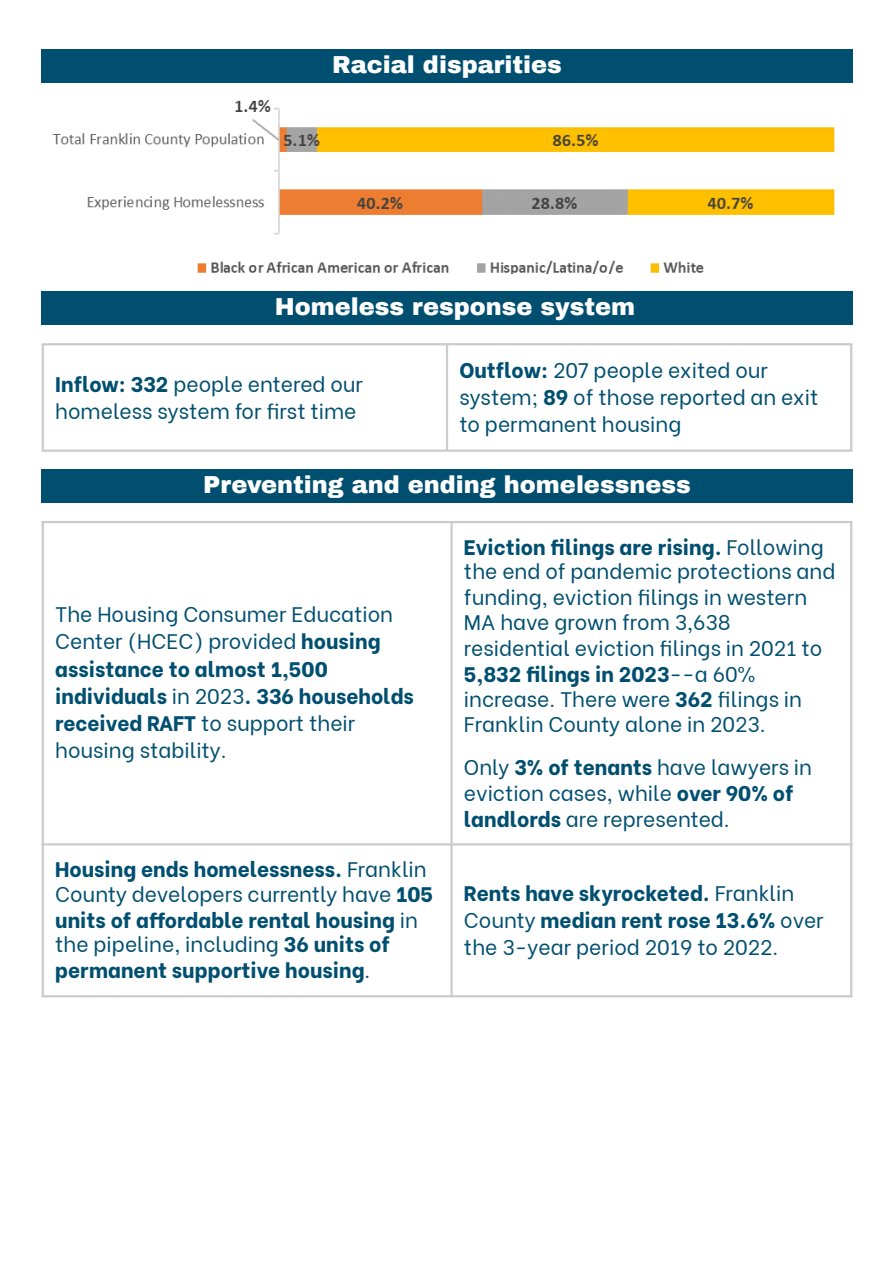
<style>
.page{position:relative;width:894px;height:1263px;background:#fff}
.page>*{position:absolute;margin:0;border:0;box-sizing:border-box;transform-origin:0 0}
.t1{font:900 24px "Archivo";color:#fff}
.t2{font:21px/25.3px "Be Vietnam";color:#014f70}
.t3{font:800 21px/25.3px "Be Vietnam";color:#014f70}
.s1{font-weight:800}
.s2{font-weight:400}
</style>
<div class="page">
<div style="left:42px;top:50px;width:810px;height:33px;background:#014f70"></div>
<img style="left:52px;top:100px;width:783px;height:173px">
<div style="left:42px;top:291px;width:810px;height:34px;background:#014f70"></div>
<hr style="left:42px;top:345px;width:2px;height:105px;background:#ccc">
<hr style="left:446px;top:345px;width:2px;height:105px;background:#ccc">
<hr style="left:849px;top:345px;width:3px;height:105px;background:#ccc">
<hr style="left:42px;top:343px;width:810px;height:2px;background:#ccc">
<hr style="left:42px;top:450px;width:810px;height:2px;background:#ccc">
<div style="left:42px;top:469px;width:810px;height:33px;background:#014f70"></div>
<hr style="left:42px;top:523px;width:2px;height:472px;background:#ccc">
<hr style="left:450px;top:523px;width:2px;height:472px;background:#ccc">
<hr style="left:849px;top:523px;width:3px;height:472px;background:#ccc">
<hr style="left:42px;top:521px;width:810px;height:2px;background:#ccc">
<hr style="left:42px;top:843px;width:810px;height:2px;background:#ccc">
<hr style="left:42px;top:995px;width:810px;height:2px;background:#ccc">
<p class="t1" style="left:332px;top:52px;width:231px">Racial disparities</p>
<p class="t1" style="left:274px;top:294px;width:362px">Homeless response system</p>
<h1 class="t2" style="left:459px;top:355px;width:360px;line-height:27px"><span class="s1">Outflow:</span> 207 people exited our system; <span class="s1">89</span> of those reported an exit to permanent housing</h1>
<p class="t1" style="left:203px;top:472px;width:489px">Preventing and ending homelessness</p>
<h1 class="t2" style="left:55px;top:368px;width:309px;line-height:27px"><span class="s1">Inflow: 332</span> people entered our homeless system for first time</h1>
<p class="t2" style="left:55px;top:599px;width:360px;line-height:27.3px">The Housing Consumer Education<br>Center (HCEC) provided <span class="s1">housing assistance to almost 1,500 individuals</span> in 2023<span class="s1">. 336 households received RAFT</span> to support their housing stability.</p>
<h1 class="t3" style="left:55px;top:855px;width:379px">Housing ends homelessness. <span class="s2">Franklin County developers currently have</span> 105 units of affordable rental housing <span class="s2">in the pipeline, including</span> 36 units of permanent supportive housing<span class="s2">.</span></h1>
<h1 class="t2" style="left:464px;top:532px;width:373px"><span class="s1">Eviction filings are rising.</span> Following the end of pandemic protections and funding, eviction filings in western MA have grown from 3,638 residential eviction filings in 2021 to <span class="s1">5,832 filings in 2023</span>--a 60% increase. There were <span class="s1">362</span> filings in Franklin County alone in 2023.</h1>
<p class="t2" style="left:464px;top:752px;width:349px;line-height:25.8px">Only <span class="s1">3% of tenants</span> have lawyers in eviction cases, while <span class="s1">over 90% of landlords</span> are represented.</p>
<h1 class="t2" style="left:464px;top:877px;width:361px;line-height:27px"><span class="s1">Rents have skyrocketed.</span> Franklin<br>County <span class="s1">median rent rose 13.6%</span> over the 3-year period 2019 to 2022.</h1>
</div>
